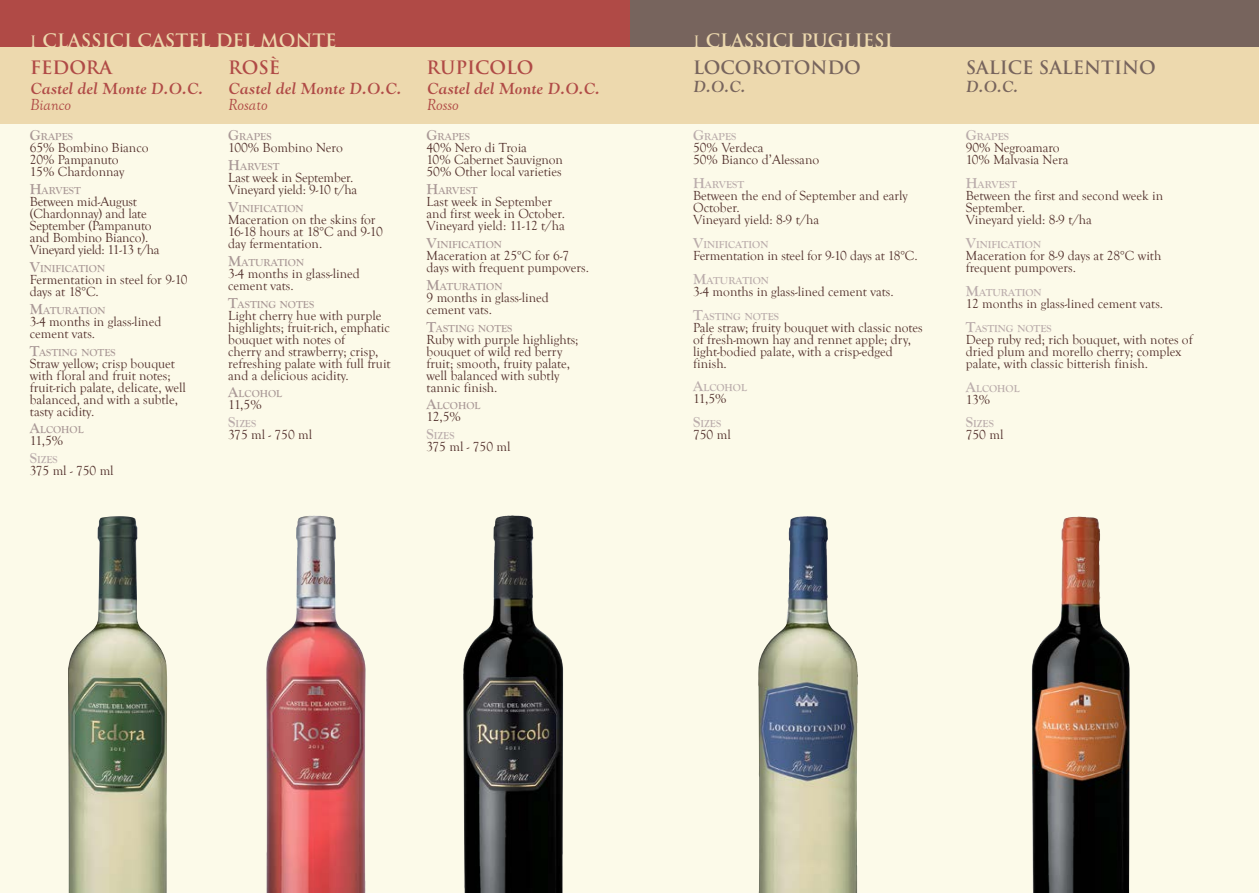
<style>
.page{position:relative;width:1259px;height:893px;background:#fcfae9}
.page>*{position:absolute;margin:0;border:0;box-sizing:border-box;transform-origin:0 0}
.t1{font:700 18px/26.5px "Trajan Pro";color:#edd9ae}
.t2{font:700 18px "Trajan Pro";color:#77645d}
.t3{font:700 18px "Trajan Pro";letter-spacing:-.005em;color:#b04a46}
.t4{font:italic 700 16.5px "Goudy";color:#b04a46}
.t5{font:italic 16.5px "Goudy Old Style T";color:#b04a46}
.t6{font:italic 700 16.5px "Goudy";color:#77645d}
.t7{font:13.5px/12px "Goudy Old Style T";color:#52302c}
.t8{font:700 10.5px "Goudy Old Style T";color:#a99896}
.t9{font:700 10.5px "Goudy Old Style T";color:#baacab}
.s1{font-weight:400}
.s2{color:#b04a46}
.s3{font-size:15px}
.s4{color:#77645d}
</style>
<div class="page">
<img style="left:758px;top:516px;width:100px;height:377px">
<img style="left:1031px;top:517px;width:99px;height:376px">
<img style="left:68px;top:516px;width:100px;height:377px">
<img style="left:266px;top:516px;width:100px;height:377px">
<img style="left:463px;top:515px;width:100px;height:378px">
<div style="left:0;top:47px;width:1259px;height:76px;background:#edd9ae"></div>
<div style="left:629px;top:0;width:630px;height:47px;background:#77645d"></div>
<div style="left:0;top:0;width:629px;height:47px;background:#b04a46"></div>
<h1 class="t1" style="left:30px;top:27px;width:308px"><span class="s1">i</span> CLASSICI CASTEL DEL MONTE<br><span class="s2">FEDORA</span></h1>
<p class="t4" style="left:30px;top:78px;width:175px">Castel del Monte D.O.C.</p>
<p class="t5" style="left:30px;top:96px;width:43px">Bianco</p>
<h1 class="t3" style="left:228px;top:56px;width:54px">ROSè</h1>
<p class="t4" style="left:228px;top:78px;width:175px">Castel del Monte D.O.C.</p>
<p class="t5" style="left:228px;top:96px;width:41px">Rosato</p>
<p class="t8" style="left:30px;top:131px;width:45px"><span class="s3">G</span>RAPES</p>
<p class="t7" style="left:30px;top:142px;width:120px">65% Bombino Bianco<br>20% Pampanuto<br>15% Chardonnay</p>
<p class="t8" style="left:30px;top:185px;width:53px"><span class="s3">H</span>ARVEST</p>
<p class="t7" style="left:30px;top:196px;width:131px">Between mid-August (Chardonnay) and late<br>September (Pampanuto and Bombino Bianco).<br>Vineyard yield: 11-13 t/ha</p>
<p class="t8" style="left:30px;top:263px;width:77px"><span class="s3">V</span>INIFICATION</p>
<p class="t7" style="left:30px;top:274px;width:159px">Fermentation in steel for 9-10 days at 18°C.</p>
<p class="t8" style="left:30px;top:305px;width:77px"><span class="s3">M</span>ATURATION</p>
<p class="t7" style="left:30px;top:316px;width:133px">3-4 months in glass-lined cement vats.</p>
<p class="t8" style="left:30px;top:347px;width:87px"><span class="s3">T</span>ASTING NOTES</p>
<p class="t7" style="left:30px;top:358px;width:158px">Straw yellow; crisp bouquet with floral and fruit notes; fruit-rich palate, delicate, well balanced, and with a subtle, tasty acidity.</p>
<p class="t8" style="left:30px;top:424px;width:55px"><span class="s3">A</span>LCOHOL</p>
<p class="t7" style="left:30px;top:435px;width:35px">11,5%</p>
<p class="t9" style="left:30px;top:453px;width:30px"><span class="s3">S</span>IZES</p>
<p class="t7" style="left:30px;top:464px;width:85px">375 ml - 750 ml</p>
<p class="t8" style="left:228px;top:131px;width:45px"><span class="s3">G</span>RAPES</p>
<p class="t7" style="left:228px;top:142px;width:116px">100% Bombino Nero</p>
<p class="t8" style="left:228px;top:161px;width:53px"><span class="s3">H</span>ARVEST</p>
<p class="t7" style="left:228px;top:172px;width:131px">Last week in September.<br>Vineyard yield: 9-10 t/ha</p>
<p class="t8" style="left:228px;top:203px;width:77px"><span class="s3">V</span>INIFICATION</p>
<p class="t7" style="left:228px;top:214px;width:156px">Maceration on the skins for<br>16-18 hours at 18°C and 9-10 day fermentation.</p>
<p class="t8" style="left:228px;top:257px;width:77px"><span class="s3">M</span>ATURATION</p>
<p class="t7" style="left:228px;top:268px;width:133px">3-4 months in glass-lined cement vats.</p>
<p class="t8" style="left:228px;top:299px;width:87px"><span class="s3">T</span>ASTING NOTES</p>
<p class="t7" style="left:228px;top:310px;width:164px">Light cherry hue with purple highlights; fruit-rich, emphatic bouquet with notes of<br>cherry and strawberry; crisp, refreshing palate with full fruit and a delicious acidity.</p>
<p class="t8" style="left:228px;top:388px;width:55px"><span class="s3">A</span>LCOHOL</p>
<p class="t7" style="left:228px;top:399px;width:35px">11,5%</p>
<p class="t9" style="left:228px;top:417px;width:30px"><span class="s3">S</span>IZES</p>
<p class="t7" style="left:228px;top:428px;width:85px">375 ml - 750 ml</p>
<h1 class="t3" style="left:426px;top:56px;width:108px">RUPICOLO</h1>
<p class="t4" style="left:427px;top:78px;width:174px">Castel del Monte D.O.C.</p>
<p class="t5" style="left:427px;top:96px;width:34px">Rosso</p>
<p class="t8" style="left:426px;top:131px;width:45px"><span class="s3">G</span>RAPES</p>
<p class="t7" style="left:426px;top:142px;width:138px">40% Nero di Troia<br>10% Cabernet Sauvignon<br>50% Other local varieties</p>
<p class="t8" style="left:426px;top:185px;width:53px"><span class="s3">H</span>ARVEST</p>
<p class="t7" style="left:426px;top:196px;width:140px">Last week in September and first week in October.<br>Vineyard yield: 11-12 t/ha</p>
<p class="t8" style="left:426px;top:239px;width:77px"><span class="s3">V</span>INIFICATION</p>
<p class="t7" style="left:426px;top:250px;width:164px">Maceration at 25°C for 6-7 days with frequent pumpovers.</p>
<p class="t8" style="left:426px;top:281px;width:77px"><span class="s3">M</span>ATURATION</p>
<p class="t7" style="left:426px;top:292px;width:124px">9 months in glass-lined cement vats.</p>
<p class="t8" style="left:426px;top:323px;width:87px"><span class="s3">T</span>ASTING NOTES</p>
<p class="t7" style="left:426px;top:334px;width:154px">Ruby with purple highlights; bouquet of wild red berry fruit; smooth, fruity palate, well balanced with subtly tannic finish.</p>
<p class="t8" style="left:426px;top:400px;width:55px"><span class="s3">A</span>LCOHOL</p>
<p class="t7" style="left:426px;top:411px;width:36px">12,5%</p>
<p class="t9" style="left:426px;top:429px;width:30px"><span class="s3">S</span>IZES</p>
<p class="t7" style="left:426px;top:440px;width:85px">375 ml - 750 ml</p>
<h1 class="t1" style="left:693px;top:27px;width:201px"><span class="s1">i</span> CLASSICI PUGLIESI<br><span class="s4">LOCOROTONDO</span></h1>
<p class="t6" style="left:693px;top:76px;width:54px">D.O.C.</p>
<p class="t9" style="left:693px;top:131px;width:45px"><span class="s3">G</span>RAPES</p>
<p class="t7" style="left:693px;top:142px;width:128px">50% Verdeca<br>50% Bianco d’Alessano</p>
<p class="t9" style="left:693px;top:179px;width:53px"><span class="s3">H</span>ARVEST</p>
<p class="t7" style="left:693px;top:190px;width:216px">Between the end of September and early<br>October.<br>Vineyard yield: 8-9 t/ha</p>
<p class="t9" style="left:693px;top:239px;width:77px"><span class="s3">V</span>INIFICATION</p>
<p class="t7" style="left:693px;top:250px;width:226px">Fermentation in steel for 9-10 days at 18°C.</p>
<p class="t9" style="left:693px;top:275px;width:77px"><span class="s3">M</span>ATURATION</p>
<p class="t7" style="left:693px;top:286px;width:202px">3-4 months in glass-lined cement vats.</p>
<p class="t9" style="left:693px;top:311px;width:87px"><span class="s3">T</span>ASTING NOTES</p>
<p class="t7" style="left:693px;top:322px;width:231px">Pale straw; fruity bouquet with classic notes of fresh-mown hay and rennet apple; dry, light-bodied palate, with a crisp-edged finish.</p>
<p class="t9" style="left:693px;top:382px;width:55px"><span class="s3">A</span>LCOHOL</p>
<p class="t7" style="left:693px;top:393px;width:35px">11,5%</p>
<p class="t9" style="left:693px;top:417px;width:30px"><span class="s3">S</span>IZES</p>
<p class="t7" style="left:693px;top:428px;width:39px">750 ml</p>
<h1 class="t2" style="left:965px;top:56px;width:191px">SALICE SALENTINO</h1>
<p class="t6" style="left:965px;top:76px;width:54px">D.O.C.</p>
<p class="t9" style="left:965px;top:131px;width:45px"><span class="s3">G</span>RAPES</p>
<p class="t7" style="left:965px;top:142px;width:104px">90% Negroamaro<br>10% Malvasia Nera</p>
<p class="t9" style="left:965px;top:179px;width:53px"><span class="s3">H</span>ARVEST</p>
<p class="t7" style="left:965px;top:190px;width:199px">Between the first and second week in<br>September.<br>Vineyard yield: 8-9 t/ha</p>
<p class="t9" style="left:965px;top:239px;width:77px"><span class="s3">V</span>INIFICATION</p>
<p class="t7" style="left:965px;top:250px;width:197px">Maceration for 8-9 days at 28°C with frequent pumpovers.</p>
<p class="t9" style="left:965px;top:287px;width:77px"><span class="s3">M</span>ATURATION</p>
<p class="t7" style="left:965px;top:298px;width:199px">12 months in glass-lined cement vats.</p>
<p class="t9" style="left:965px;top:323px;width:87px"><span class="s3">T</span>ASTING NOTES</p>
<p class="t7" style="left:965px;top:334px;width:228px">Deep ruby red; rich bouquet, with notes of dried plum and morello cherry; complex palate, with classic bitterish finish.</p>
<p class="t9" style="left:965px;top:383px;width:55px"><span class="s3">A</span>LCOHOL</p>
<p class="t7" style="left:965px;top:394px;width:26px">13%</p>
<p class="t9" style="left:965px;top:418px;width:30px"><span class="s3">S</span>IZES</p>
<p class="t7" style="left:965px;top:429px;width:39px">750 ml</p>
</div>
